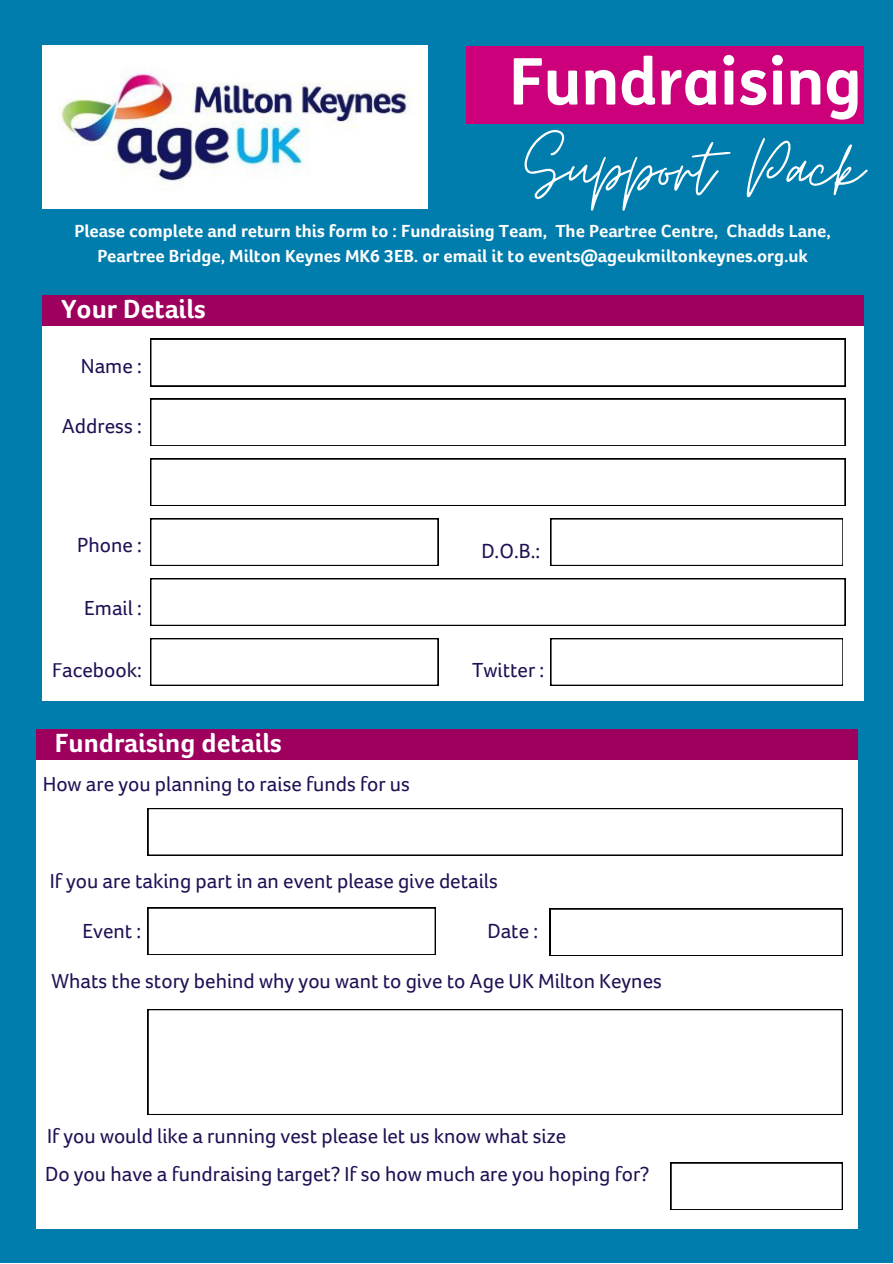
<style>
.page{position:relative;width:893px;height:1264px;background:#fff}
.page>*{position:absolute;margin:0;border:0;box-sizing:border-box;transform-origin:0 0}
.t1{font:85.65px "Moon Time";color:#fff}
.t2{font:700 64.35px "FS Me Trial";color:#fff}
.t3{font:700 27px "Foco Age UK";color:#fff}
.t4{font:21px "Foco Age UK";color:#211054}
.t5{font:700 18px/24.8px "Foco Age UK";color:#fff;text-align:center}
</style>
<div class="page">
<div style="left:0;top:0;width:892px;height:1262px;background:#007dad"></div>
<img style="left:42px;top:46px;width:386px;height:163px">
<div style="left:466px;top:46px;width:397px;height:77px;background:#cb007a"></div>
<div style="left:42px;top:295px;width:821px;height:31px;background:#9e005e"></div>
<div style="left:42px;top:326px;width:821px;height:374px;background:#fff"></div>
<svg style="left:150px;top:339px;width:695px;height:47px"></svg>
<svg style="left:150px;top:398px;width:695px;height:48px"></svg>
<svg style="left:150px;top:458px;width:695px;height:48px"></svg>
<div style="left:150px;top:518px;width:288px;height:48px;background:#000"></div>
<div style="left:151px;top:519px;width:287px;height:46px;background:#fff"></div>
<div style="left:150px;top:578px;width:695px;height:48px;background:#000"></div>
<div style="left:151px;top:579px;width:694px;height:46px;background:#fff"></div>
<svg style="left:150px;top:638px;width:288px;height:47px"></svg>
<svg style="left:550px;top:638px;width:292px;height:47px"></svg>
<svg style="left:550px;top:518px;width:293px;height:48px"></svg>
<svg style="left:550px;top:518px;width:292px;height:47px"></svg>
<div style="left:36px;top:728px;width:821px;height:32px;background:#9e005e"></div>
<div style="left:36px;top:760px;width:821px;height:469px;background:#fff"></div>
<svg style="left:148px;top:808px;width:694px;height:47px"></svg>
<div style="left:148px;top:907px;width:287px;height:48px;background:#000"></div>
<div style="left:148px;top:908px;width:287px;height:46px;background:#fff"></div>
<svg style="left:148px;top:1009px;width:694px;height:105px"></svg>
<div style="left:670px;top:1162px;width:172px;height:48px;background:#000"></div>
<div style="left:671px;top:1163px;width:171px;height:46px;background:#fff"></div>
<div style="left:550px;top:908px;width:292px;height:48px;background:#000"></div>
<div style="left:551px;top:909px;width:291px;height:46px;background:#fff"></div>
<p class="t2" style="left:509px;top:56px;width:354px">Fundraising</p>
<p class="t1" style="left:524px;top:116px;width:340px">Support Pack</p>
<p class="t5" style="left:74px;top:219px;width:757px">Please complete and return this form to : Fundraising Team, The Peartree Centre, Chadds Lane,<br>Peartree Bridge, Milton Keynes MK6 3EB. or email it to events@ageukmiltonkeynes.org.uk</p>
<p class="t3" style="left:61px;top:294px;width:146px">Your Details</p>
<p class="t4" style="left:81px;top:354px;width:62px">Name :</p>
<p class="t4" style="left:62px;top:414px;width:81px">Address :</p>
<p class="t4" style="left:77px;top:534px;width:66px">Phone :</p>
<p class="t4" style="left:84px;top:596px;width:59px">Email :</p>
<p class="t4" style="left:481px;top:540px;width:60px">D.O.B.:</p>
<p class="t4" style="left:52px;top:659px;width:91px">Facebook:</p>
<p class="t4" style="left:472px;top:659px;width:74px">Twitter :</p>
<p class="t3" style="left:55px;top:728px;width:228px">Fundraising details</p>
<p class="t4" style="left:43px;top:773px;width:369px">How are you planning to raise funds for us</p>
<p class="t4" style="left:50px;top:870px;width:449px">If you are taking part in an event please give details</p>
<p class="t4" style="left:82px;top:919px;width:60px">Event :</p>
<p class="t4" style="left:487px;top:919px;width:52px">Date :</p>
<p class="t4" style="left:52px;top:969px;width:611px">Whats the story behind why you want to give to Age UK Milton Keynes</p>
<p class="t4" style="left:47px;top:1125px;width:520px">If you would like a running vest please let us know what size</p>
<p class="t4" style="left:45px;top:1162px;width:606px">Do you have a fundraising target? If so how much are you hoping for?</p>
</div>
